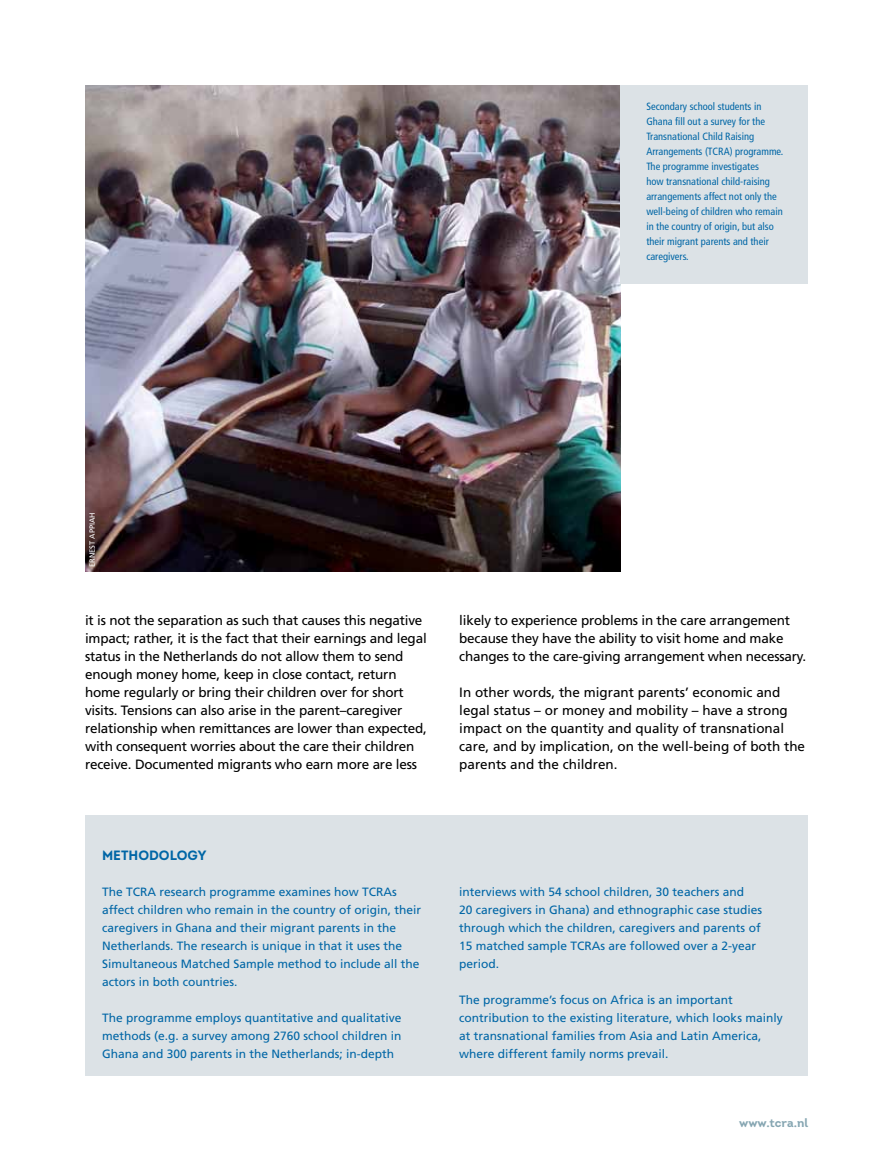
<style>
.page{position:relative;width:893px;height:1170px;background:#fff}
.page>*{position:absolute;margin:0;border:0;box-sizing:border-box;transform-origin:0 0}
.t1{font:13.5px/18px "Frutiger LT Std";letter-spacing:-.015em;color:#000}
.t2{font:700 13.5px "Intro";color:#0066a6}
.t3{font:12px/18px "Frutiger LT Std";color:#0066a6}
.t4{font:700 12px "Intro";color:#86a6b2}
.t5{font:condensed 10.5px/15px "Frutiger LT Std";color:#0066a6}
.t6{font:7.5px "Frutiger LT Std";color:#fff}
</style>
<div class="page">
<img style="left:85px;top:85px;width:536px;height:486px">
<div style="left:85px;top:815px;width:723px;height:260px;background:#dce2e6"></div>
<div style="left:621px;top:85px;width:187px;height:198px;background:#dce2e6"></div>
<p class="t6" style="left:88px;top:567px;width:55px;rotate:-90deg">E rnest Appiah</p>
<p class="t5" style="left:646px;top:99px;width:139px">Secondary school students in<br>Ghana fill out a survey for the<br>Transnational Child Raising<br>Arrangements (TCRA) programme.<br>The programme investigates<br>how transnational child-raising arrangements affect not only the well-being of children who remain in the country of origin, but also their migrant parents and their caregivers.</p>
<p class="t1" style="left:85px;top:611px;width:343px">it is not the separation as such that causes this negative impact; rather, it is the fact that their earnings and legal status in the Netherlands do not allow them to send enough money home, keep in close contact, return home regularly or bring their children over for short visits. Tensions can also arise in the parent–caregiver relationship when remittances are lower than expected, with consequent worries about the care their children receive. Documented migrants who earn more are less</p>
<p class="t1" style="left:459px;top:611px;width:348px">likely to experience problems in the care arrangement because they have the ability to visit home and make changes to the care-giving arrangement when necessary.</p>
<p class="t1" style="left:459px;top:683px;width:347px">In other words, the migrant parents’ economic and legal status – or money and mobility – have a strong impact on the quantity and quality of transnational care, and by implication, on the well-being of both the parents and the children.</p>
<p class="t2" style="left:102px;top:846px;width:106px">M ethodology</p>
<p class="t3" style="left:102px;top:882px;width:40px">The TCRA</p>
<p class="t3" style="left:159px;top:882px;width:218px">research programme examines how TCRA</p>
<p class="t3" style="left:102px;top:882px;width:321px;text-indent:290px">s affect children who remain in the country of origin, their caregivers in Ghana and their migrant parents in the Netherlands. The research is unique in that it uses the Simultaneous Matched Sample method to include all the actors in both countries.</p>
<p class="t3" style="left:102px;top:1008px;width:301px;text-align:justify">The programme employs quantitative and qualitative methods (e.g. a survey among 2760 school children in Ghana and 300 parents in the Netherlands; in-depth</p>
<p class="t3" style="left:459px;top:882px;width:304px">interviews with 54 school children, 30 teachers and<br>20 caregivers in Ghana) and ethnographic case studies through which the children, caregivers and parents of 15 matched sample TCRA</p>
<p class="t3" style="left:601px;top:936px;width:157px">s are followed over a 2-year</p>
<p class="t3" style="left:459px;top:954px;width:42px">period.</p>
<p class="t3" style="left:459px;top:990px;width:325px">The programme’s focus on Africa is an important contribution to the existing literature, which looks mainly at transnational families from Asia and Latin America, where different family norms prevail.</p>
<p class="t4" style="left:739px;top:1115px;width:71px">www.tcra.nl</p>
</div>
